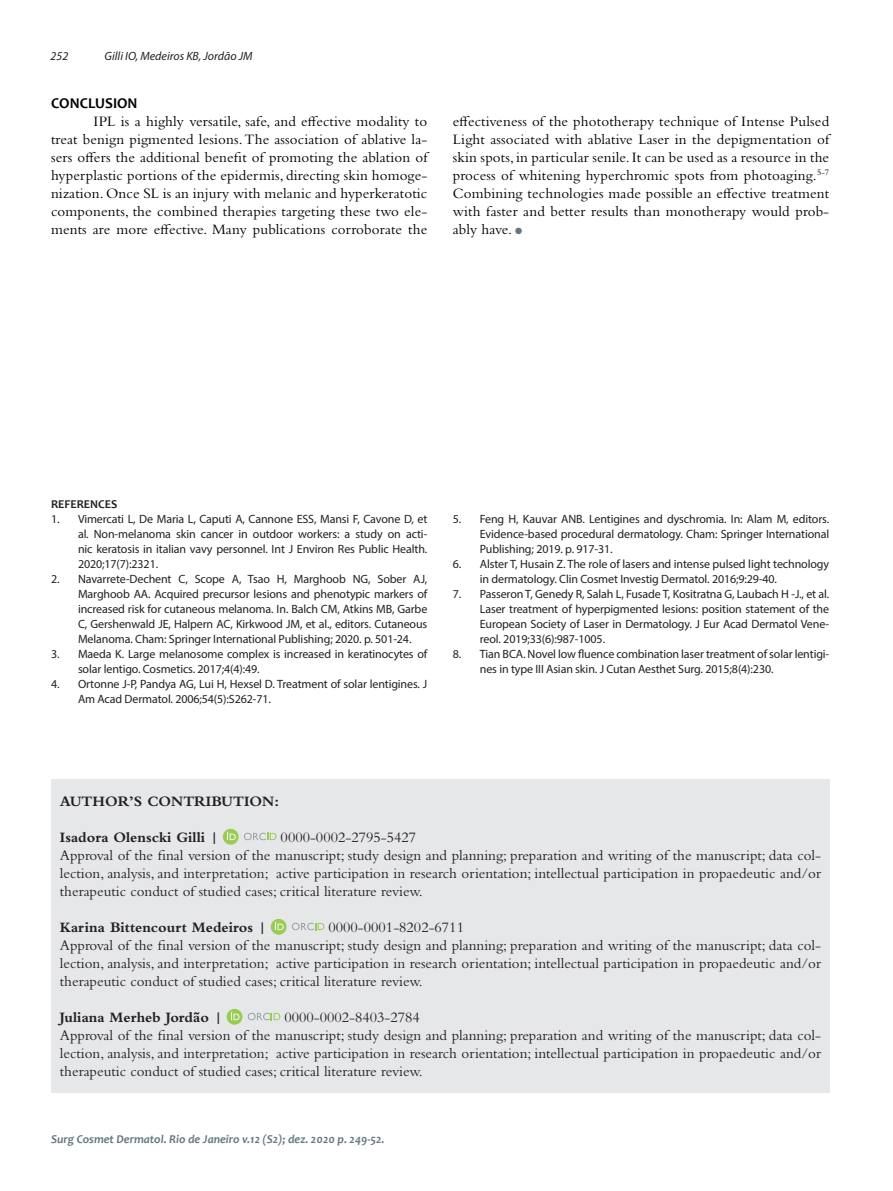
<style>
.page{position:relative;width:893px;height:1191px;background:#fff}
.page>*{position:absolute;margin:0;border:0;box-sizing:border-box;transform-origin:0 0}
.t1{font:15px/18px "Bembo Std";color:#231f20;text-align:justify}
.Normal__Web{font:15px/18px "Bembo Std";letter-spacing:.01em;color:#000;text-align:justify}
.t2{font:700 15px "Bembo Std";color:#231f20}
.Normal__Web-2{font:700 15px "Candara";color:#000}
.t3{font:12px/15px "Myriad Pro";letter-spacing:-.01em;color:#231f20;text-align:justify}
.t4{font:italic 700 12px "Candara";color:#647882}
.t5{font:italic 12px "Myriad Pro";color:#231f20}
.t6{font:700 12px "Candara";color:#231f20}
.s1{color:#647882}
</style>
<div class="page">
<div style="left:51px;top:779px;width:779px;height:313px;background:#e6e7e9"></div>
<div style="left:223px;top:829px;width:16px;height:15px;background:#99cc52;border-radius:50%"></div>
<svg style="left:244px;top:832px;width:32px;height:8px"></svg>
<svg style="left:227px;top:831px;width:9px;height:9px"></svg>
<div style="left:271px;top:919px;width:16px;height:15px;background:#99cc52;border-radius:50%"></div>
<svg style="left:292px;top:922px;width:32px;height:8px"></svg>
<svg style="left:275px;top:921px;width:9px;height:9px"></svg>
<div style="left:227px;top:1009px;width:15px;height:15px;background:#99cc52;border-radius:50%"></div>
<svg style="left:248px;top:1012px;width:32px;height:8px"></svg>
<svg style="left:231px;top:1011px;width:9px;height:9px"></svg>
<p class="t5" style="left:51px;top:48px;width:19px">252</p>
<p class="t5" style="left:105px;top:48px;width:149px">Gilli IO, Medeiros KB, Jordão JM</p>
<p class="Normal__Web-2" style="left:51px;top:94px;width:88px">CONCLUSION</p>
<p class="Normal__Web" style="left:51px;top:112px;width:378px;text-indent:43px">IPL is a highly versatile, safe, and effective modality to treat benign pigmented lesions. The association of ablative la&shy;sers offers the additional benefit of promoting the ablation of hyperplastic portions of the epidermis, directing skin homoge&shy;nization. Once SL is an injury with melanic and hyperkeratotic components, the combined therapies targeting these two ele&shy;ments are more effective. Many publications corroborate the</p>
<p class="Normal__Web" style="left:453px;top:112px;width:378px">effectiveness of the phototherapy technique of Intense Pulsed Light associated with ablative Laser in the depigmentation of skin spots, in particular senile. It can be used as a resource in the process of whitening hyperchromic spots from photoaging.<sup>5-7<br></sup>Combining technologies made possible an effective treatment with faster and better results than monotherapy would prob&shy;ably have. <span class="s1">●</span></p>
<p class="t6" style="left:51px;top:497px;width:68px">REFERENCES</p>
<p class="t3" style="left:78px;top:511px;width:351px;text-indent:-27px">1. Vimercati L, De Maria L, Caputi A, Cannone ESS, Mansi F, Cavone D, et al. Non-melanoma skin cancer in outdoor workers: a study on acti&shy;nic keratosis in italian vavy personnel. Int J Environ Res Public Health.<br>2020;17(7):2321.</p>
<p class="t3" style="left:78px;top:571px;width:351px;text-indent:-27px">2. Navarrete-Dechent C, Scope A, Tsao H, Marghoob NG, Sober AJ, Marghoob AA. Acquired precursor lesions and phenotypic markers of increased risk for cutaneous melanoma. In. Balch CM, Atkins MB, Garbe C, Gershenwald JE, Halpern AC, Kirkwood JM, et al., editors. Cutaneous Melanoma. Cham: Springer International Publishing; 2020. p. 501-24.</p>
<p class="t3" style="left:78px;top:646px;width:351px;text-indent:-27px">3. Maeda K. Large melanosome complex is increased in keratinocytes of solar lentigo. Cosmetics. 2017;4(4):49.</p>
<p class="t3" style="left:78px;top:676px;width:351px;text-indent:-27px">4. Ortonne J-P, Pandya AG, Lui H, Hexsel D. Treatment of solar lentigines. J<br>Am Acad Dermatol. 2006;54(5):S262-71.</p>
<p class="t3" style="left:480px;top:512px;width:351px;text-indent:-27px">5. Feng H, Kauvar ANB. Lentigines and dyschromia. In: Alam M, editors.<br>Evidence-based procedural dermatology. Cham: Springer International Publishing; 2019. p. 917-31.</p>
<p class="t3" style="left:480px;top:557px;width:351px;text-indent:-27px">6. Alster T, Husain Z. The role of lasers and intense pulsed light technology in dermatology. Clin Cosmet Investig Dermatol. 2016;9:29-40.</p>
<p class="t3" style="left:480px;top:587px;width:351px;text-indent:-27px">7. Passeron T, Genedy R, Salah L, Fusade T, Kositratna G, Laubach H ‐J., et al.<br>Laser treatment of hyperpigmented lesions: position statement of the European Society of Laser in Dermatology. J Eur Acad Dermatol Vene&shy;reol. 2019;33(6):987-1005.</p>
<p class="t3" style="left:480px;top:647px;width:351px;text-indent:-27px">8. Tian BCA. Novel low fluence combination laser treatment of solar lentigi&shy;nes in type III Asian skin. J Cutan Aesthet Surg. 2015;8(4):230.</p>
<p class="t2" style="left:60px;top:792px;width:221px">AUTHOR’S CONTRIBUTION:</p>
<p class="t2" style="left:60px;top:828px;width:160px">Isadora Olenscki Gilli |</p>
<p class="t1" style="left:281px;top:827px;width:137px">0000-0002-2795-5427</p>
<p class="t1" style="left:60px;top:845px;width:763px">Approval of the final version of the manuscript; study design and planning; preparation and writing of the manuscript; data col&shy;lection, analysis, and interpretation; active participation in research orientation; intellectual participation in propaedeutic and/or therapeutic conduct of studied cases; critical literature review.</p>
<p class="t2" style="left:60px;top:918px;width:208px">Karina Bittencourt Medeiros |</p>
<p class="t1" style="left:329px;top:917px;width:137px">0000-0001-8202-6711</p>
<p class="t1" style="left:60px;top:935px;width:763px">Approval of the final version of the manuscript; study design and planning; preparation and writing of the manuscript; data col&shy;lection, analysis, and interpretation; active participation in research orientation; intellectual participation in propaedeutic and/or therapeutic conduct of studied cases; critical literature review.</p>
<p class="t2" style="left:60px;top:1008px;width:164px">Juliana Merheb Jordão |</p>
<p class="t1" style="left:284px;top:1007px;width:137px">0000-0002-8403-2784</p>
<p class="t1" style="left:60px;top:1025px;width:763px">Approval of the final version of the manuscript; study design and planning; preparation and writing of the manuscript; data col&shy;lection, analysis, and interpretation; active participation in research orientation; intellectual participation in propaedeutic and/or therapeutic conduct of studied cases; critical literature review.</p>
<p class="t4" style="left:51px;top:1132px;width:335px">Surg Cosmet Dermatol. Rio de Janeiro v.12 (S2); dez. 2020 p. 249-52.</p>
</div>
